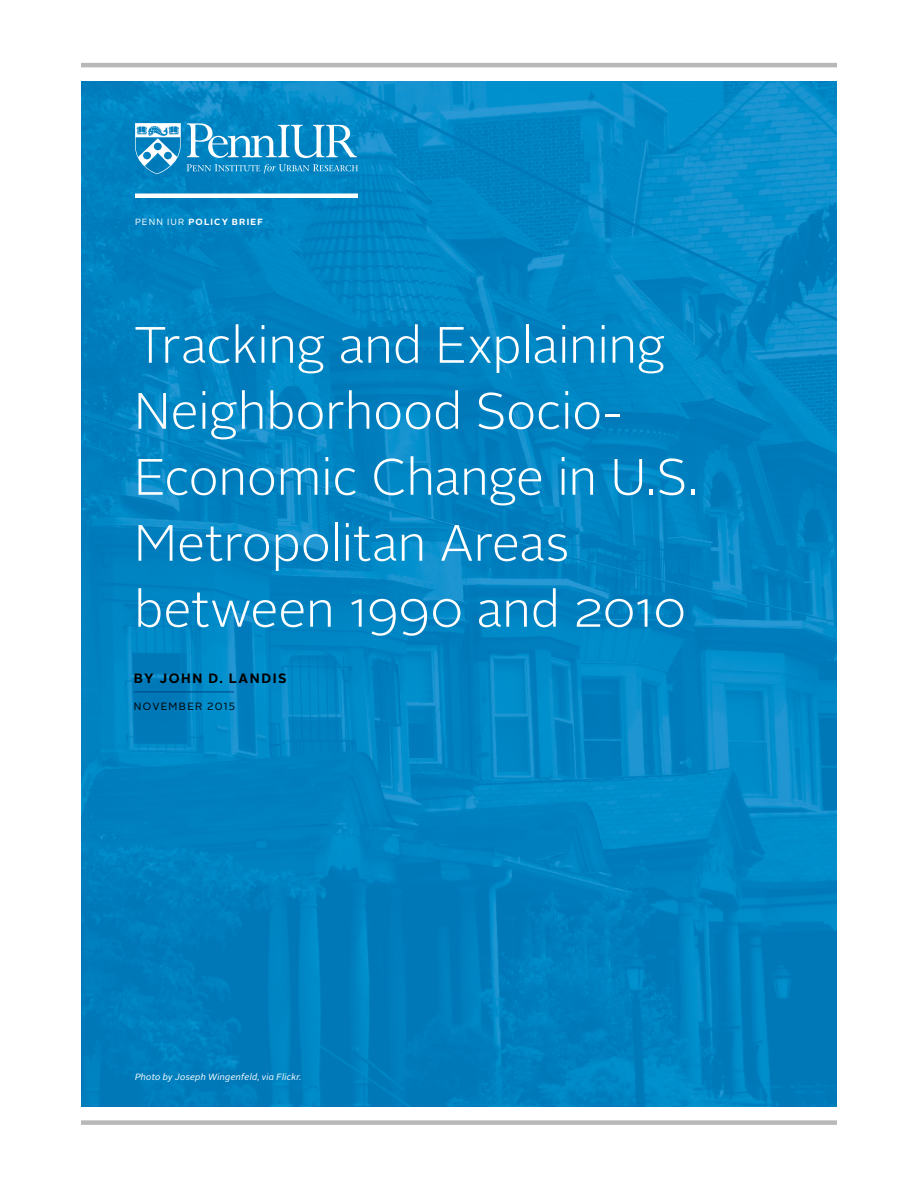
<style>
.page{position:relative;width:918px;height:1188px;background:#fff}
.page>*{position:absolute;margin:0;border:0;box-sizing:border-box;transform-origin:0 0}
.t1{font:300 51px/66px "Alright Sans";letter-spacing:-.01em;color:#fff}
.t2{font:700 13.5px "Alright Sans";letter-spacing:.12em;color:#000}
.t3{font:10.5px "Alright Sans";letter-spacing:.11em;color:#000}
.t4{font:italic 9px "Alright Sans";letter-spacing:.02em;color:#fff}
.t5{font:700 9px "Alright Sans";letter-spacing:.13em;color:#fff}
.s1{font-weight:400}
</style>
<div class="page">
<img style="left:81px;top:81px;width:756px;height:1026px">
<div style="left:81px;top:1120px;width:756px;height:5px;background:#b9b8b9"></div>
<hr style="left:81px;top:63px;width:756px;height:4px;background:#b9b8b9">
<svg style="left:187px;top:123px;width:170px;height:35px"></svg>
<svg style="left:187px;top:164px;width:171px;height:10px;background:#2997cb"></svg>
<svg style="left:135px;top:123px;width:46px;height:51px"></svg>
<hr style="left:135px;top:194px;width:223px;height:4px;background:#fff">
<hr style="left:134px;top:692px;width:100px;height:1px;background:#004684">
<p class="t5" style="left:135px;top:216px;width:130px"><span class="s1">PENN IUR</span> POLICY BRIEF</p>
<p class="t1" style="left:134px;top:313px;width:566px">Tracking and Explaining<br>Neighborhood Socio-<br>Economic Change in U.S.<br>Metropolitan Areas between 1990 and 2010</p>
<p class="t2" style="left:134px;top:669px;width:154px">BY JOHN D. LANDIS</p>
<p class="t3" style="left:134px;top:699px;width:103px">NOVEMBER 2015</p>
<p class="t4" style="left:135px;top:1071px;width:168px">Photo by Joseph Wingenfeld, via Flickr.</p>
</div>
